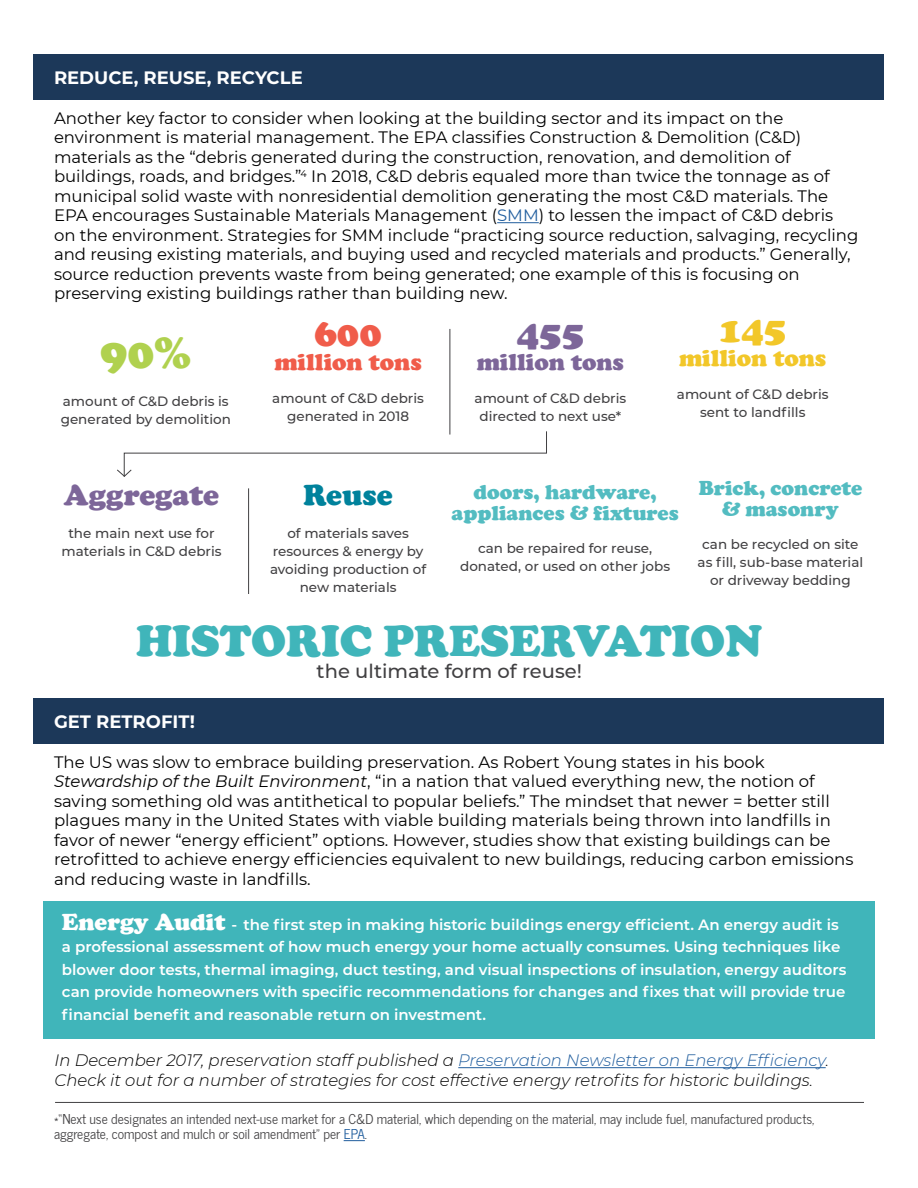
<style>
.page{position:relative;width:918px;height:1188px;background:#fff}
.page>*{position:absolute;margin:0;border:0;box-sizing:border-box;transform-origin:0 0}
.t1{font:900 45px "Cooper";color:#40b5ba}
.t2{font:900 45px "Cooper";color:#b0d14f}
.t3{font:900 37.5px "Cooper";color:#f05c4a}
.t4{font:900 37.5px "Cooper";color:#7d6699}
.t5{font:900 37.5px "Cooper";color:#f2c729}
.t6{font:900 30px "Cooper";color:#7d6699}
.t7{font:900 30px "Cooper";color:#00829c}
.t8{font:900 24px "Cooper";color:#f05c4a}
.t9{font:900 24px "Cooper";color:#7d6699}
.t10{font:900 24px "Cooper";color:#f2c729}
.t11{font:900 21px/21px "Cooper";color:#53bcc1;text-align:center}
.t12{font:500 19.5px "Montserrat";color:#414042}
.t13{font:700 18px "Montserrat";color:#fff}
.t14{font:16.5px/19.5px "Montserrat";color:#000}
.t15{font:italic 300 16.5px/19.5px "Montserrat";color:#000}
.t16{font:600 15px/22.5px "Montserrat";color:#fff}
.t17{font:500 13.5px/18px "Montserrat";color:#414042;text-align:center}
.t18{font:13.5px/15px "News Cycle";color:#414042}
.s1{color:#215e9e}
.s2{font-style:italic}
.s3{font-family:"Cooper";font-weight:900;font-size:24px}
</style>
<div class="page">
<div style="left:43px;top:901px;width:832px;height:138px;background:#40b5ba"></div>
<hr style="left:497px;top:222px;width:42px;height:1px;background:#215e9e">
<div style="left:34px;top:698px;width:850px;height:45px;background:#1c3859"></div>
<div style="left:34px;top:54px;width:850px;height:45px;background:#1c3859"></div>
<hr style="left:450px;top:329px;width:1px;height:106px;background:#414042">
<svg style="left:344px;top:1140px;width:21px;height:1px"></svg>
<svg style="left:117px;top:431px;width:430px;height:46px"></svg>
<hr style="left:248px;top:488px;width:1px;height:106px;background:#414042">
<hr style="left:458px;top:1067px;width:368px;height:1px;background:#215e9e">
<hr style="left:55px;top:1102px;width:809px;height:1px;background:#414042">
<p class="t13" style="left:54px;top:65px;width:250px">REDUCE, REUSE, RECYCLE</p>
<p class="t14" style="left:54px;top:108px;width:806px">Another key factor to consider when looking at the building sector and its impact on the environment is material management. The EPA classifies Construction &amp; Demolition (C&amp;D) materials as the “debris generated during the construction, renovation, and demolition of buildings, roads, and bridges.”<sup>4</sup> In 2018, C&amp;D debris equaled more than twice the tonnage as of municipal solid waste with nonresidential demolition generating the most C&amp;D materials. The EPA encourages Sustainable Materials Management (<span class="s1">SMM</span>) to lessen the impact of C&amp;D debris on the environment. Strategies for SMM include “practicing source reduction, salvaging, recycling and reusing existing materials, and buying used and recycled materials and products.” Generally, source reduction prevents waste from being generated; one example of this is focusing on preserving existing buildings rather than building new.</p>
<h1 class="t2" style="left:101px;top:327px;width:92px">90%</h1>
<p class="t17" style="left:61px;top:391px;width:172px;text-align:left">amount of C&amp;D debris is generated by demolition</p>
<h2 class="t3" style="left:314px;top:312px;width:69px">600</h2>
<h3 class="t8" style="left:274px;top:348px;width:149px">million tons</h3>
<p class="t17" style="left:272px;top:389px;width:153px">amount of C&amp;D debris generated in 2018</p>
<h2 class="t4" style="left:517px;top:312px;width:69px">455</h2>
<h3 class="t9" style="left:477px;top:348px;width:149px">million tons</h3>
<p class="t17" style="left:475px;top:389px;width:153px">amount of C&amp;D debris directed to next use*</p>
<h2 class="t5" style="left:719px;top:307px;width:69px">145</h2>
<h3 class="t10" style="left:679px;top:344px;width:149px">million tons</h3>
<p class="t17" style="left:677px;top:385px;width:153px">amount of C&amp;D debris sent to landfills</p>
<p class="t11" style="left:699px;top:477px;width:165px">Brick, concrete &amp; masonry</p>
<p class="t17" style="left:698px;top:534px;width:167px">can be recycled on site as fill, sub-base material or driveway bedding</p>
<h1 class="t1" style="left:136px;top:615px;width:628px">HISTORIC PRESERVATION</h1>
<p class="t12" style="left:317px;top:658px;width:267px">the ultimate form of reuse!</p>
<h3 class="t6" style="left:64px;top:477px;width:157px">Aggregate</h3>
<p class="t17" style="left:61px;top:524px;width:162px">the main next use for materials in C&amp;D debris</p>
<h3 class="t7" style="left:303px;top:477px;width:91px">Reuse</h3>
<p class="t17" style="left:270px;top:524px;width:158px">of materials saves resources &amp; energy by avoiding production of new materials</p>
<p class="t11" style="left:452px;top:481px;width:229px">doors, hardware, appliances &amp; fixtures</p>
<p class="t17" style="left:460px;top:539px;width:211px">can be repaired for reuse, donated, or used on other jobs</p>
<p class="t13" style="left:54px;top:709px;width:143px">GET RETROFIT!</p>
<p class="t14" style="left:54px;top:752px;width:801px">The US was slow to embrace building preservation. As Robert Young states in his book <span class="s2">Stewardship of the Built Environment</span>, “in a nation that valued everything new, the notion of saving something old was antithetical to popular beliefs.” The mindset that newer = better still plagues many in the United States with viable building materials being thrown into landfills in favor of newer “energy efficient” options. However, studies show that existing buildings can be retrofitted to achieve energy efficiencies equivalent to new buildings, reducing carbon emissions and reducing waste in landfills.</p>
<p class="t16" style="left:62px;top:913px;width:786px"><span class="s3">Energy Audit</span> - the first step in making historic buildings energy efficient. An energy audit is a professional assessment of how much energy your home actually consumes. Using techniques like blower door tests, thermal imaging, duct testing, and visual inspections of insulation, energy auditors can provide homeowners with specific recommendations for changes and fixes that will provide true financial benefit and reasonable return on investment.</p>
<p class="t15" style="left:55px;top:1050px;width:776px">In December 2017, preservation staff published a <span class="s1">Preservation Newsletter on Energy Efficiency</span>.<br>Check it out for a number of strategies for cost effective energy retrofits for historic buildings.</p>
<p class="t18" style="left:54px;top:1111px;width:762px">*“Next use designates an intended next-use market for a C&amp;D material, which depending on the material, may include fuel, manufactured products, aggregate, compost and mulch or soil amendment” per <span class="s1">EPA</span>.</p>
</div>
